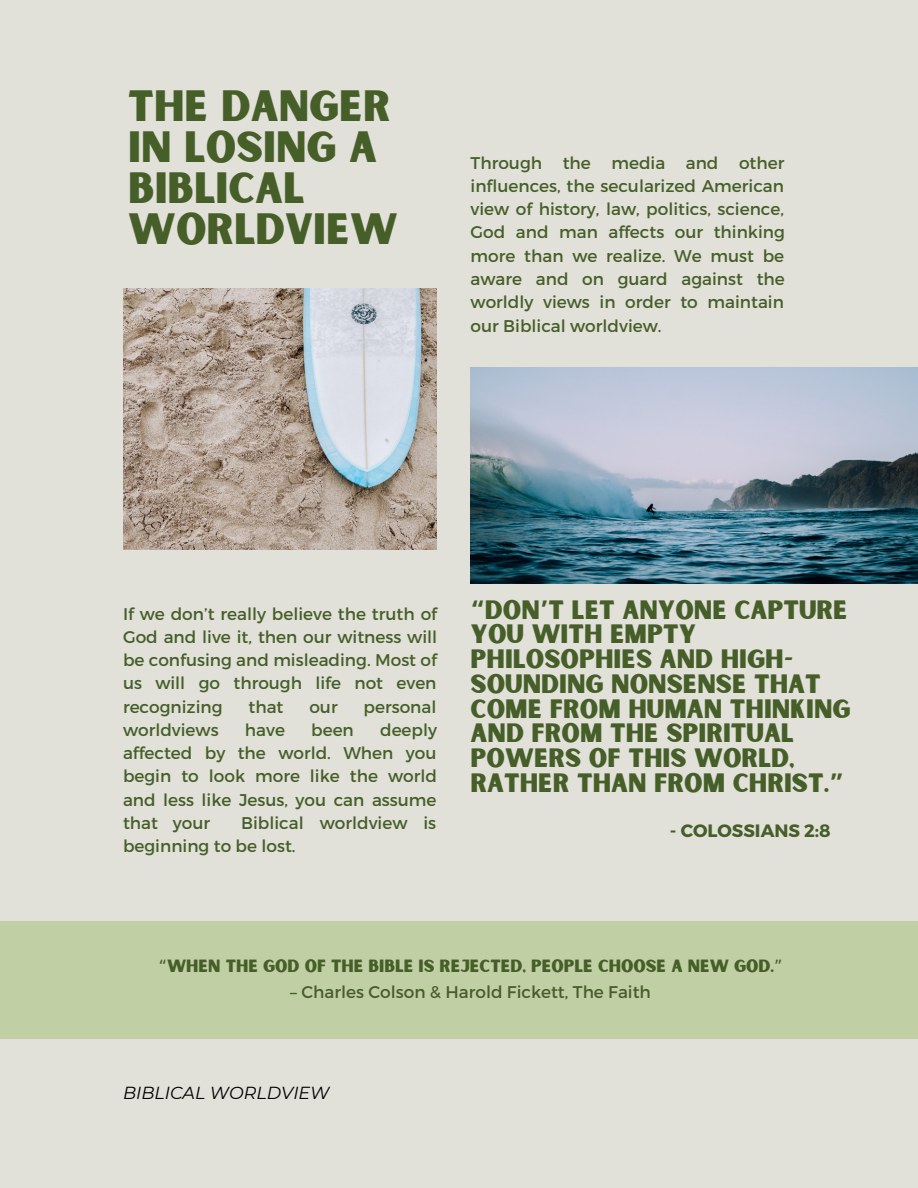
<style>
.page{position:relative;width:918px;height:1188px;background:#e1e0d9}
.page>*{position:absolute;margin:0;border:0;box-sizing:border-box;transform-origin:0 0}
.t1{font:41.85px/41px "Sunborn Sans One";color:#465e28}
.t2{font:25.35px/24.8px "Sunborn Sans One";color:#465e28}
.t3{font:700 17.85px "Montserrat";color:#465e28}
.t4{font:italic 17.4px "Montserrat";color:#000}
.t5{font:16.95px/23.2px "Montserrat";color:#465e28;text-align:justify}
.t6{font:16.95px "Sunborn Sans One";color:#465e28}
.s1{font-family:"Noto Sans Gurmukhi";font-weight:700}
.s2{font-family:"Noto Sans Gurmukhi"}
</style>
<div class="page">
<img style="left:123px;top:288px;width:314px;height:261px">
<div style="left:0;top:922px;width:918px;height:117px;background:#c1cfa5"></div>
<img style="left:471px;top:368px;width:447px;height:216px">
<p class="t1" style="left:128px;top:88px;width:264px">THE DANGER</p>
<p class="t1" style="left:128px;top:129px;width:271px">IN LOSING A<br>BIBLICAL<br>WORLDVIEW</p>
<p class="t5" style="left:471px;top:150px;width:316px">Through the media and other influences, the secularized American view of history, law, politics, science, God and man affects our thinking more than we realize. We must be aware and on guard against the worldly views in order to maintain our Biblical worldview.</p>
<p class="t5" style="left:123px;top:601px;width:316px">If we don’t really believe the truth of God and live it, then our witness will be confusing and misleading. Most of us will go through life not even recognizing</p>
<p class="t5" style="left:248px;top:694px;width:37px">that</p>
<p class="t5" style="left:309px;top:694px;width:30px">our</p>
<p class="t5" style="left:364px;top:694px;width:74px">personal</p>
<p class="t5" style="left:123px;top:717px;width:97px">worldviews</p>
<p class="t5" style="left:245px;top:717px;width:42px">have</p>
<p class="t5" style="left:311px;top:717px;width:44px">been</p>
<p class="t5" style="left:123px;top:717px;width:316px;text-indent:257px">deeply affected by the world. When you begin to look more like the world and less like Jesus, you can assume that your</p>
<p class="t5" style="left:123px;top:811px;width:315px;text-indent:118px">Biblical worldview is beginning to be lost.</p>
<p class="t2" style="left:471px;top:599px;width:382px"><span class="s1">“</span>DON<span class="s1">’</span>T LET ANYONE CAPTURE<br>YOU WITH EMPTY<br>PHILOSOPHIES AND HIGH-<br>SOUNDING NONSENSE THAT<br>COME FROM HUMAN THINKING<br>AND FROM THE SPIRITUAL<br>POWERS OF THIS WORLD,<br>RATHER THAN FROM CHRIST.<span class="s1">”</span></p>
<p class="t3" style="left:670px;top:819px;width:162px">- COLOSSIANS 2:8</p>
<p class="t6" style="left:159px;top:955px;width:626px"><span class="s2">“</span>WHEN THE GOD OF THE BIBLE IS REJECTED, PEOPLE CHOOSE A NEW GOD.<span class="s2">”</span></p>
<p class="t5" style="left:290px;top:980px;width:362px">– Charles Colson &amp; Harold Fickett, The Faith</p>
<p class="t4" style="left:123px;top:1082px;width:208px">BIBLICAL WORLDVIEW</p>
</div>
